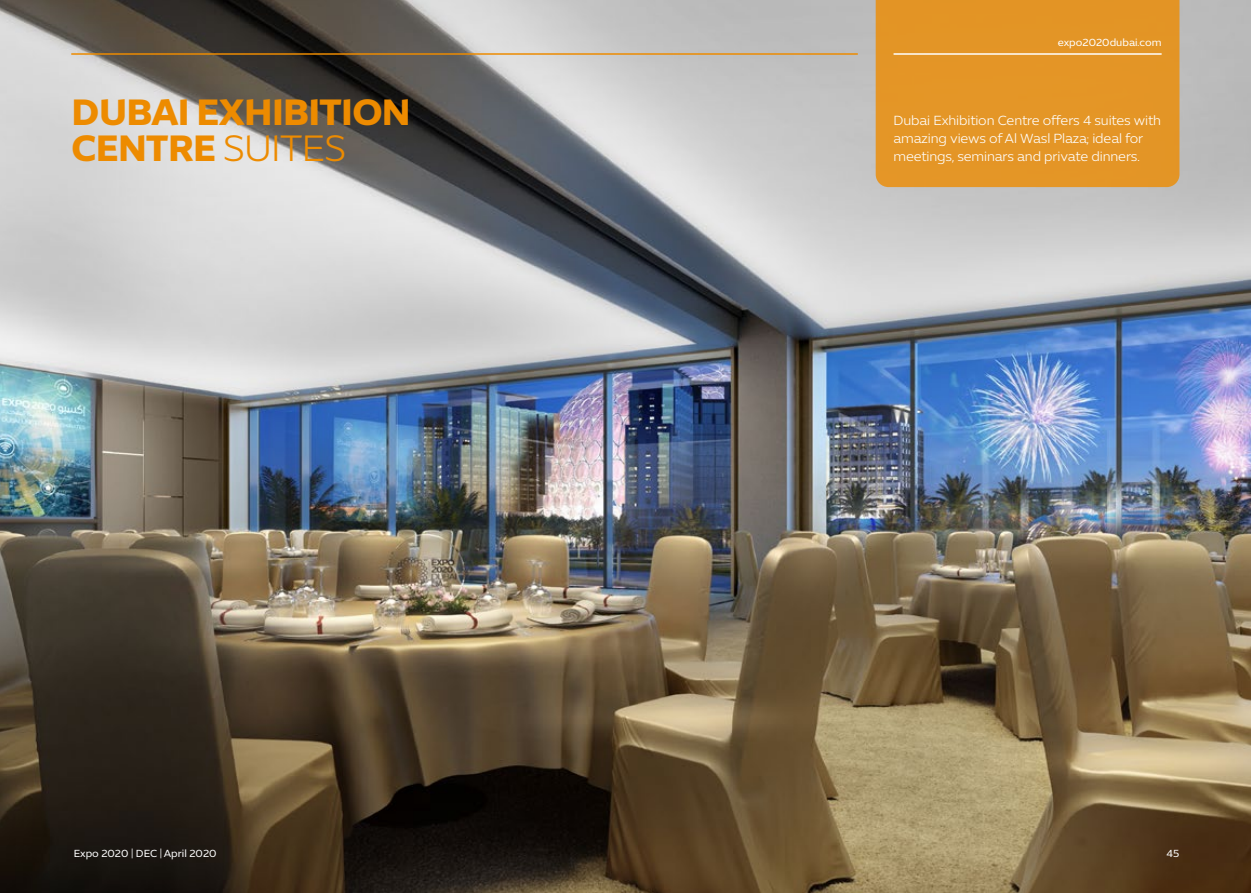
<style>
.page{position:relative;width:1251px;height:893px;background:#fff}
.page>*{position:absolute;margin:0;border:0;box-sizing:border-box;transform-origin:0 0}
.t1{font:700 37.5px/35.7px "Expo Sans Std";letter-spacing:-.02em;color:#ed8b00}
.t2{font:300 13.5px/17.9px "Expo Sans Std";letter-spacing:-.01em;color:#fff}
.t3{font:10.5px "Expo Sans Std";color:#fff}
.s1{font-weight:300}
</style>
<div class="page">
<img style="left:0;top:0;width:1250px;height:893px">
<div style="left:875px;top:0;width:304px;height:187px;background:#e49526"></div>
<hr style="left:71px;top:53px;width:786px;height:2px;background:#ed8b00">
<hr style="left:893px;top:53px;width:268px;height:2px;background:#fff">
<h1 class="t1" style="left:71px;top:93px;width:341px">DUBAI EXHIBITION<br>CENTRE <span class="s1">SUITES</span></h1>
<p class="t3" style="left:74px;top:847px;width:144px">Expo 2020 | DEC | April 2020</p>
<p class="t3" style="left:1057px;top:36px;width:105px">expo2020dubai.com</p>
<p class="t2" style="left:893px;top:111px;width:269px">Dubai Exhibition Centre offers 4 suites with amazing views of Al Wasl Plaza; ideal for meetings, seminars and private dinners.</p>
<p class="t3" style="left:1166px;top:847px;width:14px">45</p>
</div>
